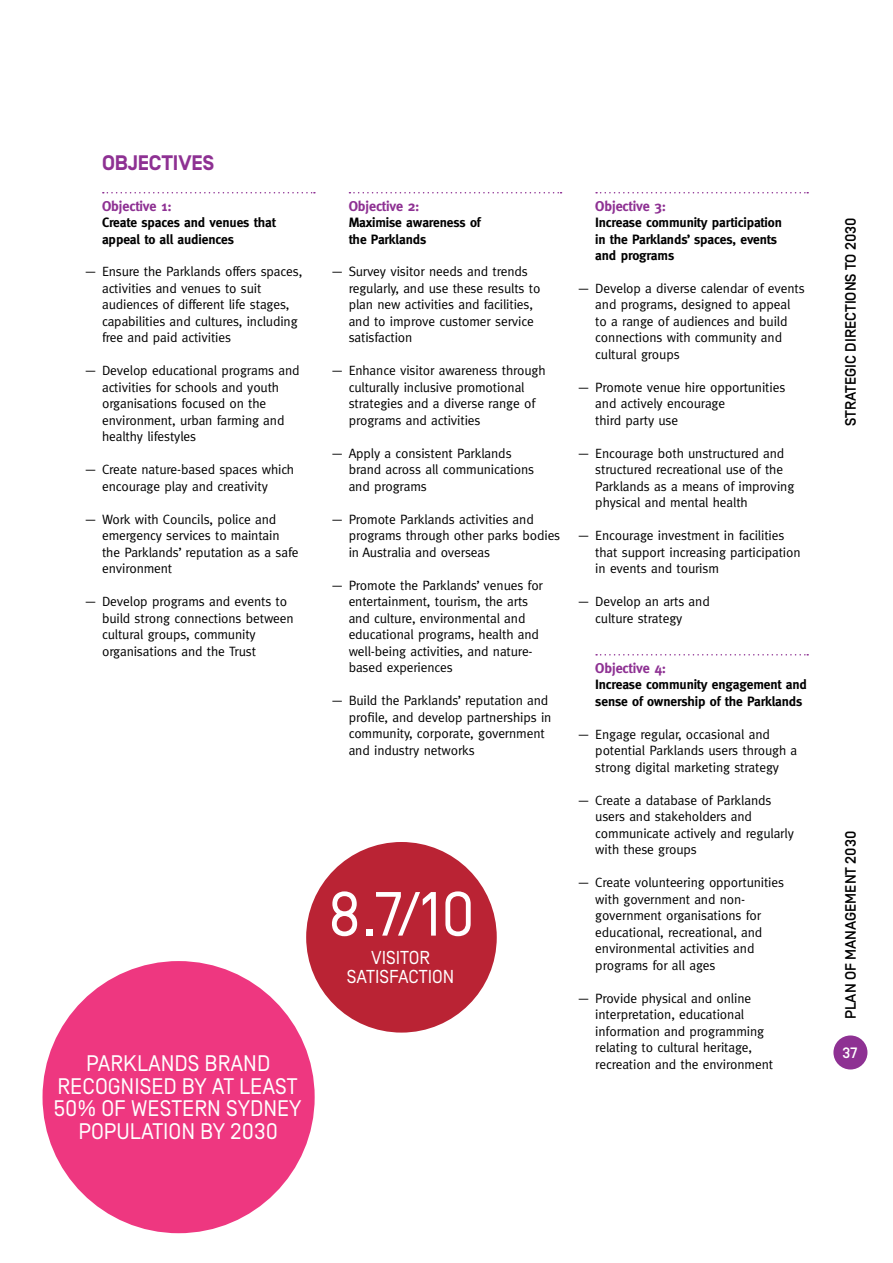
<style>
.page{position:relative;width:893px;height:1263px;background:#fff}
.page>*{position:absolute;margin:0;border:0;box-sizing:border-box;transform-origin:0 0}
.t1{font:62.25px "Simplon BP Regular";color:#fff}
.t2{font:22.5px/22.5px "Simplon BP Regular";color:#fff;text-align:center}
.t3{font:700 21px "Simplon BP";color:#8e3193}
.t4{font:18.6px/18.8px "Simplon BP Regular";color:#fff;text-align:center}
.t5{font:500 15px "Simplon BP";color:#000}
.t6{font:500 15px "Simplon BP";color:#fff}
.t7{font:700 14.25px "Meta";letter-spacing:-.01em;color:#8e3193}
.t8{font:13.5px/16.5px "Meta";letter-spacing:-.01em;color:#000}
.t9{font:700 13.5px/16.5px "Meta";letter-spacing:-.01em;color:#000}
.s1{font-family:"Simplon BP Regular"}
</style>
<div class="page">
<div style="left:43px;top:961px;width:272px;height:272px;background:#ee3780;border-radius:50%"></div>
<div style="left:306px;top:842px;width:191px;height:190px;background:#ba2334;border-radius:50%"></div>
<div style="left:833px;top:1035px;width:34px;height:34px;background:#8e3193;border-radius:50%"></div>
<svg style="left:103px;top:192px;width:212px;height:1px"></svg>
<svg style="left:349px;top:192px;width:213px;height:1px"></svg>
<svg style="left:596px;top:192px;width:212px;height:1px"></svg>
<svg style="left:596px;top:654px;width:212px;height:1px"></svg>
<h3 class="t3" style="left:102px;top:151px;width:114px">OBJECTIVES</h3>
<p class="t7" style="left:102px;top:197px;width:71px">Objective 1:</p>
<p class="t9" style="left:102px;top:214px;width:175px">Create spaces and venues that appeal to all audiences</p>
<p class="t8" style="left:102px;top:263px;width:202px;text-indent:-17px"><span class="s1">—</span> Ensure the Parklands offers spaces, activities and venues to suit audiences of different life stages, capabilities and cultures, including free and paid activities</p>
<p class="t8" style="left:102px;top:362px;width:199px;text-indent:-17px"><span class="s1">—</span> Develop educational programs and activities for schools and youth organisations focused on the environment, urban farming and healthy lifestyles</p>
<p class="t8" style="left:102px;top:461px;width:194px;text-indent:-17px"><span class="s1">—</span> Create nature-based spaces which encourage play and creativity</p>
<p class="t8" style="left:102px;top:511px;width:198px;text-indent:-17px"><span class="s1">—</span> Work with Councils, police and emergency services to maintain the Parklands’ reputation as a safe environment</p>
<p class="t8" style="left:102px;top:593px;width:193px;text-indent:-17px"><span class="s1">—</span> Develop programs and events to build strong connections between cultural groups, community organisations and the Trust</p>
<h2 class="t2" style="left:53px;top:1052px;width:250px">PARKLANDS BRAND<br>RECOGNISED BY AT LEAST<br>50% OF WESTERN SYDNEY<br>POPULATION BY 2030</h2>
<p class="t7" style="left:349px;top:197px;width:72px">Objective 2:</p>
<p class="t9" style="left:349px;top:214px;width:134px">Maximise awareness of the Parklands</p>
<p class="t8" style="left:349px;top:263px;width:193px;text-indent:-17px"><span class="s1">—</span> Survey visitor needs and trends regularly, and use these results to plan new activities and facilities, and to improve customer service satisfaction</p>
<p class="t8" style="left:349px;top:362px;width:198px;text-indent:-17px"><span class="s1">—</span> Enhance visitor awareness through culturally inclusive promotional strategies and a diverse range of programs and activities</p>
<p class="t8" style="left:349px;top:445px;width:187px;text-indent:-17px"><span class="s1">—</span> Apply a consistent Parklands brand across all communications and programs</p>
<p class="t8" style="left:349px;top:511px;width:213px;text-indent:-17px"><span class="s1">—</span> Promote Parklands activities and programs through other parks bodies in Australia and overseas</p>
<p class="t8" style="left:349px;top:577px;width:196px;text-indent:-17px"><span class="s1">—</span> Promote the Parklands’ venues for entertainment, tourism, the arts and culture, environmental and educational programs, health and well-being activities, and nature&shy;based experiences</p>
<p class="t8" style="left:349px;top:692px;width:204px;text-indent:-17px"><span class="s1">—</span> Build the Parklands’ reputation and profile, and develop partnerships in community, corporate, government and industry networks</p>
<h1 class="t1" style="left:328px;top:878px;width:149px">8.7/10</h1>
<h3 class="t4" style="left:347px;top:948px;width:109px">VISITOR<br>SATISFACTION</h3>
<p class="t7" style="left:595px;top:197px;width:72px">Objective 3:</p>
<p class="t9" style="left:595px;top:214px;width:188px">Increase community participation in the Parklands’ spaces, events and programs</p>
<p class="t8" style="left:595px;top:280px;width:211px;text-indent:-17px"><span class="s1">—</span> Develop a diverse calendar of events and programs, designed to appeal to a range of audiences and build connections with community and cultural groups</p>
<p class="t8" style="left:595px;top:379px;width:192px;text-indent:-17px"><span class="s1">—</span> Promote venue hire opportunities and actively encourage<br>third party use</p>
<p class="t8" style="left:595px;top:445px;width:201px;text-indent:-17px"><span class="s1">—</span> Encourage both unstructured and structured recreational use of the<br>Parklands as a means of improving physical and mental health</p>
<p class="t8" style="left:595px;top:527px;width:207px;text-indent:-17px"><span class="s1">—</span> Encourage investment in facilities that support increasing participation in events and tourism</p>
<p class="t8" style="left:595px;top:593px;width:116px;text-indent:-17px"><span class="s1">—</span> Develop an arts and culture strategy</p>
<p class="t7" style="left:595px;top:659px;width:72px">Objective 4:</p>
<p class="t9" style="left:595px;top:676px;width:213px">Increase community engagement and sense of ownership of the Parklands</p>
<p class="t8" style="left:595px;top:725px;width:203px;text-indent:-17px"><span class="s1">—</span> Engage regular, occasional and potential Parklands users through a strong digital marketing strategy</p>
<p class="t8" style="left:595px;top:791px;width:200px;text-indent:-17px"><span class="s1">—</span> Create a database of Parklands users and stakeholders and communicate actively and regularly with these groups</p>
<p class="t8" style="left:595px;top:874px;width:190px;text-indent:-17px"><span class="s1">—</span> Create volunteering opportunities with government and non&shy;government organisations for educational, recreational, and environmental activities and programs for all ages</p>
<p class="t8" style="left:595px;top:989px;width:179px;text-indent:-17px"><span class="s1">—</span> Provide physical and online interpretation, educational information and programming relating to cultural heritage, recreation and the environment</p>
<p class="t5" style="left:842px;top:426px;width:211px;rotate:-90deg">STRATEGIC DIRECTIONS TO 2030</p>
<p class="t5" style="left:842px;top:1019px;width:190px;rotate:-90deg">PLAN OF MANAGEMENT 2030</p>
<p class="t6" style="left:843px;top:1044px;width:16px">37</p>
</div>
